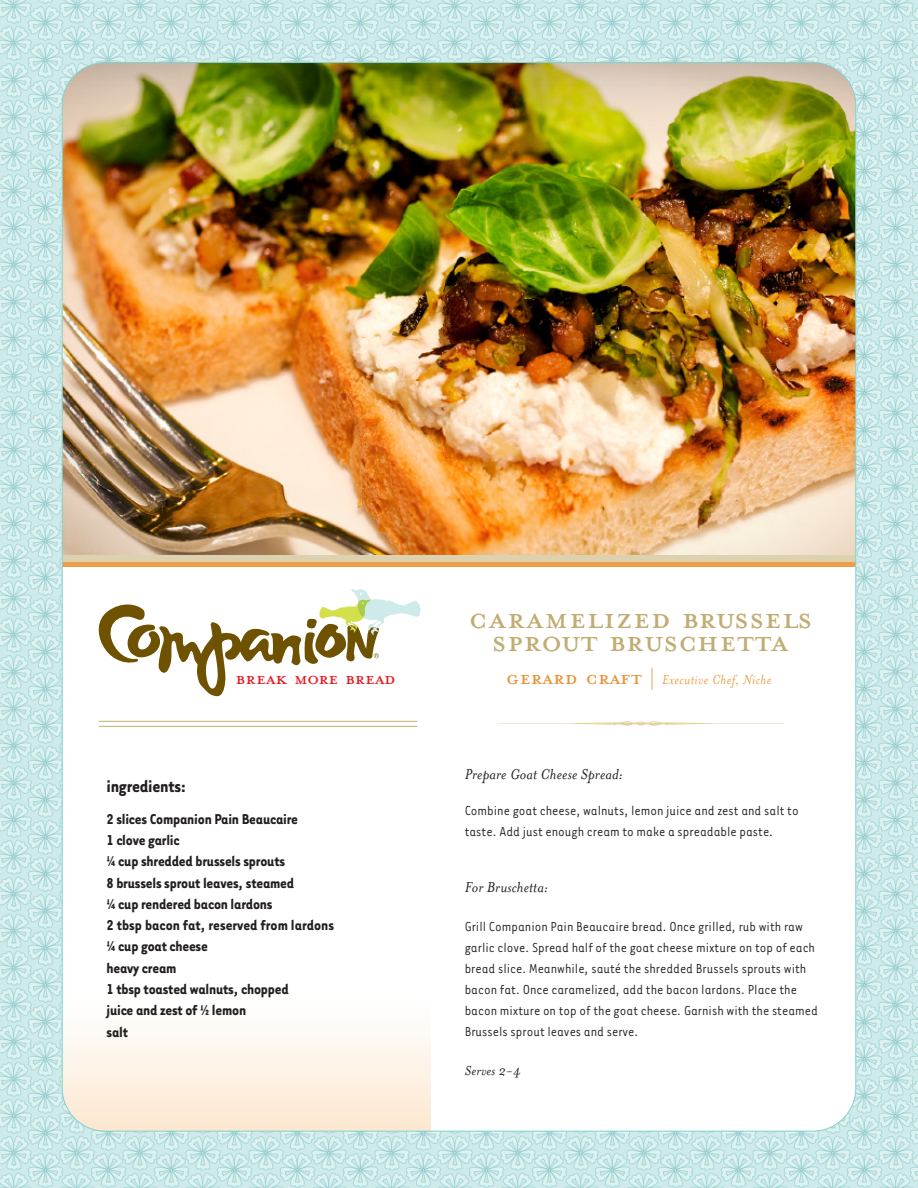
<style>
.page{position:relative;width:918px;height:1188px;background:#fff}
.page>*{position:absolute;margin:0;border:0;box-sizing:border-box;transform-origin:0 0}
.t1{font:42px "Mrs Eaves Petite Caps";letter-spacing:.015em;color:#c0ad73}
.t2{font:24.15px "Mrs Eaves Petite Caps";letter-spacing:-.02em;color:#e51a23}
.t3{font:700 19.5px "Tarzana Narrow";letter-spacing:-.01em;color:#231f20}
.t4{font:700 16.5px/21.3px "Tarzana Narrow";letter-spacing:-.01em;color:#231f20}
.t5{font:italic 16.5px "Mrs Eaves";letter-spacing:.01em;color:#231f20;scale:1.04 1}
.t6{font:15px/21px "Tarzana Narrow";color:#231f20}
.t7{font:italic 15px "Mrs Eaves";letter-spacing:.03em;color:#f09d49}
.t8{font:italic 15px "Mrs Eaves";letter-spacing:.01em;color:#231f20;scale:1.04 1}
.s1{font-family:"Mrs Eaves Petite Caps";font-style:normal;font-size:27px;color:#e89239}
.s2{font-family:"Mrs Eaves Roman";font-style:normal;font-size:31.5px;color:#e89239}
</style>
<div class="page">
<img style="left:0;top:0;width:918px;height:1188px">
<hr style="left:99px;top:721px;width:318px;height:1px;background:#c0ad73">
<hr style="left:99px;top:726px;width:318px;height:1px;background:#c0ad73">
<svg style="left:87px;top:589px;width:334px;height:108px"></svg>
<svg style="left:497px;top:721px;width:287px;height:5px"></svg>
<h1 class="t1" style="left:469px;top:594px;width:345px">caramelized brussels</h1>
<h1 class="t1" style="left:492px;top:617px;width:299px">sprout bruschetta</h1>
<h2 class="t2" style="left:236px;top:665px;width:162px">break more bread</h2>
<p class="t7" style="left:506px;top:672px;width:267px"><span class="s1">gerard craft</span> <span class="s2">|</span> Executive Chef, Niche</p>
<h3 class="t3" style="left:106px;top:774px;width:82px">ingredients:</h3>
<p class="t4" style="left:106px;top:807px;width:229px">2 slices Companion Pain Beaucaire<br>1 clove garlic<br>¼ cup shredded brussels sprouts<br>8 brussels sprout leaves, steamed<br>¼ cup rendered bacon lardons<br>2 tbsp bacon fat, reserved from lardons ¼ cup goat cheese<br>heavy cream<br>1 tbsp toasted walnuts, chopped<br>juice and zest of ½ lemon<br>salt</p>
<p class="t5" style="left:465px;top:765px;width:154px">Prepare Goat Cheese Spread:</p>
<p class="t6" style="left:465px;top:799px;width:335px">Combine goat cheese, walnuts, lemon juice and zest and salt to taste. Add just enough cream to make a spreadable paste.</p>
<p class="t5" style="left:465px;top:878px;width:82px">For Bruschetta:</p>
<p class="t6" style="left:465px;top:915px;width:355px">Grill Companion Pain Beaucaire bread. Once grilled, rub with raw garlic clove. Spread half of the goat cheese mixture on top of each bread slice. Meanwhile, sauté the shredded Brussels sprouts with bacon fat. Once caramelized, add the bacon lardons. Place the bacon mixture on top of the goat cheese. Garnish with the steamed Brussels sprout leaves and serve.</p>
<p class="t8" style="left:465px;top:1062px;width:56px">Serves 2-4</p>
</div>
